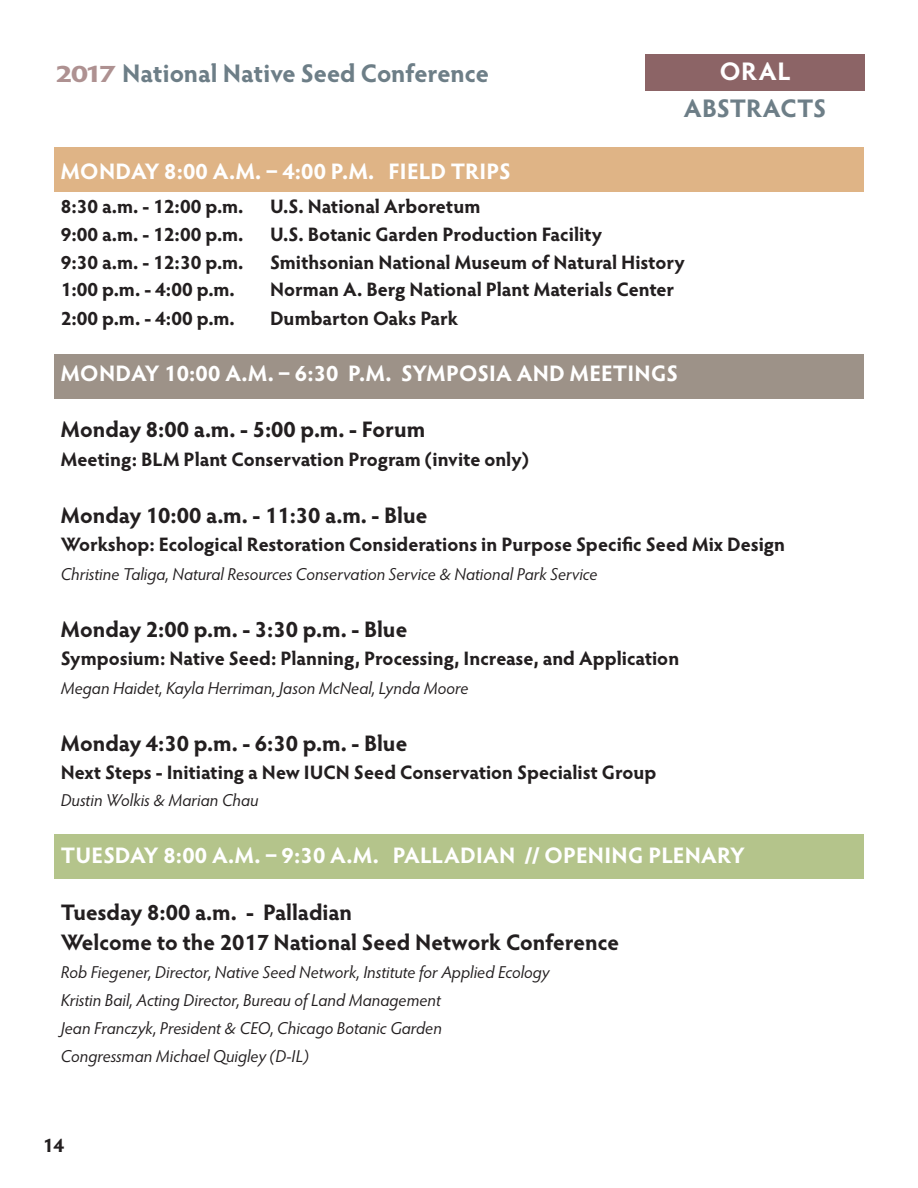
<style>
.page{position:relative;width:918px;height:1188px;background:#fff}
.page>*{position:absolute;margin:0;border:0;box-sizing:border-box;transform-origin:0 0}
.t1{font:700 25.5px "Hypatia Sans Pro";letter-spacing:-.005em;color:#6d7e87}
.t2{font:700 25.5px "Hypatia Sans Pro";color:#fff}
.t3{font:700 22.5px/30.8px "Hypatia Sans Pro";color:#231f20}
.t4{font:700 22.5px "Hypatia Sans Pro";letter-spacing:.01em;color:#fff}
.t5{font:700 19.5px "Hypatia Sans Pro";color:#231f20}
.t6{font:italic 17.25px/28px "Hypatia Sans Pro";color:#231f20}
.s1{font-size:24px;color:#ae9191}
</style>
<div class="page">
<div style="left:646px;top:54px;width:219px;height:37px;background:#8c6466"></div>
<div style="left:54px;top:834px;width:810px;height:44px;background:#b4c48b"></div>
<div style="left:54px;top:354px;width:810px;height:44px;background:#9d9288"></div>
<div style="left:55px;top:148px;width:809px;height:44px;background:#dfb486"></div>
<h1 class="t1" style="left:55px;top:55px;width:436px"><span class="s1">2017</span> National Native Seed Conference</h1>
<h1 class="t2" style="left:720px;top:53px;width:72px">ORAL</h1>
<h1 class="t1" style="left:684px;top:90px;width:144px">ABSTRACTS</h1>
<p class="t4" style="left:61px;top:155px;width:451px">MONDAY 8:00 A.M. – 4:00 P.M. FIELD TRIPS</p>
<p class="t5" style="left:61px;top:193px;width:184px">8:30 a.m. - 12:00 p.m.</p>
<p class="t5" style="left:270px;top:193px;width:212px">U.S. National Arboretum</p>
<p class="t5" style="left:61px;top:220px;width:184px">9:00 a.m. - 12:00 p.m.</p>
<p class="t5" style="left:270px;top:220px;width:334px">U.S. Botanic Garden Production Facility</p>
<p class="t5" style="left:61px;top:248px;width:184px">9:30 a.m. - 12:30 p.m.</p>
<p class="t5" style="left:270px;top:248px;width:416px">Smithsonian National Museum of Natural History</p>
<p class="t5" style="left:61px;top:276px;width:176px">1:00 p.m. - 4:00 p.m.</p>
<p class="t5" style="left:270px;top:276px;width:406px">Norman A. Berg National Plant Materials Center</p>
<p class="t5" style="left:61px;top:304px;width:176px">2:00 p.m. - 4:00 p.m.</p>
<p class="t5" style="left:270px;top:304px;width:190px">Dumbarton Oaks Park</p>
<p class="t4" style="left:61px;top:357px;width:619px">MONDAY 10:00 A.M. – 6:30 P.M. SYMPOSIA AND MEETINGS</p>
<p class="t3" style="left:61px;top:413px;width:366px">Monday 8:00 a.m. - 5:00 p.m. - Forum</p>
<p class="t5" style="left:61px;top:445px;width:470px">Meeting: BLM Plant Conservation Program (invite only)</p>
<p class="t3" style="left:61px;top:499px;width:368px">Monday 10:00 a.m. - 11:30 a.m. - Blue</p>
<p class="t5" style="left:61px;top:531px;width:726px">Workshop: Ecological Restoration Considerations in Purpose Specific Seed Mix Design</p>
<p class="t6" style="left:61px;top:559px;width:538px">Christine Taliga, Natural Resources Conservation Service &amp; National Park Service</p>
<p class="t3" style="left:61px;top:613px;width:348px">Monday 2:00 p.m. - 3:30 p.m. - Blue</p>
<p class="t5" style="left:61px;top:645px;width:620px">Symposium: Native Seed: Planning, Processing, Increase, and Application</p>
<p class="t6" style="left:61px;top:673px;width:409px">Megan Haidet, Kayla Herriman, Jason McNeal, Lynda Moore</p>
<p class="t3" style="left:61px;top:727px;width:348px">Monday 4:30 p.m. - 6:30 p.m. - Blue</p>
<p class="t5" style="left:61px;top:758px;width:597px">Next Steps - Initiating a New IUCN Seed Conservation Specialist Group</p>
<p class="t6" style="left:61px;top:786px;width:199px">Dustin Wolkis &amp; Marian Chau</p>
<p class="t4" style="left:61px;top:839px;width:686px">TUESDAY 8:00 A.M. – 9:30 A.M. PALLADIAN // OPENING PLENARY</p>
<p class="t3" style="left:61px;top:895px;width:560px">Tuesday 8:00 a.m. - Palladian<br>Welcome to the 2017 National Seed Network Conference</p>
<p class="t6" style="left:61px;top:958px;width:490px">Rob Fiegener, Director, Native Seed Network, Institute for Applied Ecology Kristin Bail, Acting Director, Bureau of Land Management<br>Jean Franczyk, President &amp; CEO, Chicago Botanic Garden<br>Congressman Michael Quigley (D-IL)</p>
<p class="t5" style="left:43px;top:1132px;width:23px">14</p>
</div>
